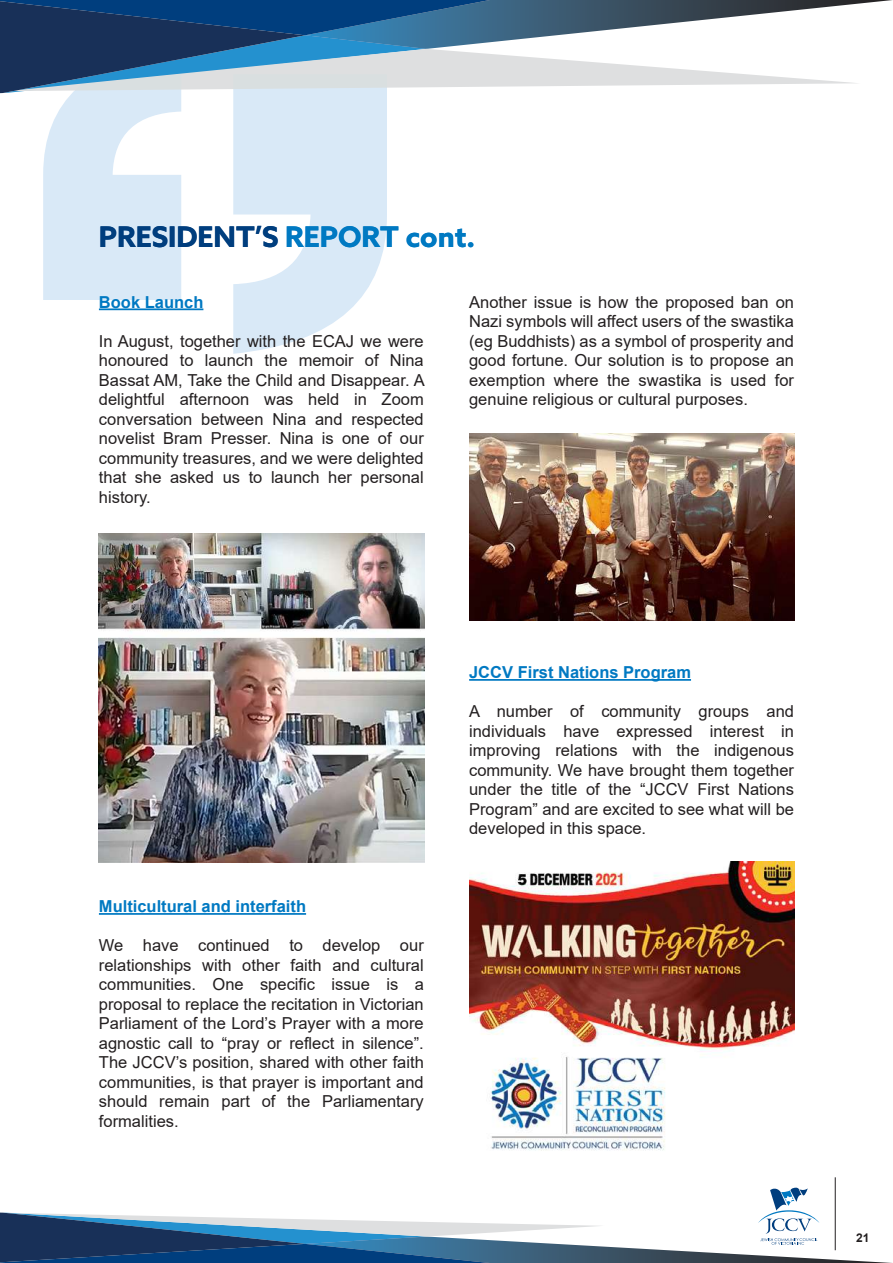
<style>
.page{position:relative;width:893px;height:1263px;background:#fff}
.page>*{position:absolute;margin:0;border:0;box-sizing:border-box;transform-origin:0 0}
.t1{font:700 28.5px "Azo Sans";color:#003e7e}
.t2{font:16.5px/19.5px "Arial";color:#231f20;text-align:justify}
.t3{font:700 16.5px "Arial";color:#0079c2}
.t4{font:700 12px "Arial";color:#231f20}
.s1{color:#0079c2}
</style>
<div class="page">
<hr style="left:835px;top:1177px;width:1px;height:73px;background:#231f20">
<svg style="left:0;top:1187px;width:892px;height:76px"></svg>
<svg style="left:0;top:0;width:892px;height:354px"></svg>
<hr style="left:469px;top:679px;width:222px;height:2px;background:#0079c2">
<hr style="left:99px;top:308px;width:104px;height:2px;background:#0079c2">
<hr style="left:99px;top:913px;width:207px;height:2px;background:#0079c2">
<img style="left:98px;top:534px;width:326px;height:329px">
<img style="left:469px;top:434px;width:325px;height:187px">
<img style="left:469px;top:862px;width:325px;height:289px">
<h1 class="t1" style="left:99px;top:218px;width:378px">PRESIDENT’S <span class="s1">REPORT cont.</span></h1>
<p class="t3" style="left:99px;top:290px;width:106px">Book Launch</p>
<p class="t2" style="left:99px;top:331px;width:327px">In August, together with the ECAJ we were honoured to launch the memoir of Nina Bassat AM, Take the Child and Disappear. A delightful afternoon was held in Zoom conversation between Nina and respected novelist Bram Presser. Nina is one of our community treasures, and we were delighted that she asked us to launch her personal history.</p>
<p class="t2" style="left:469px;top:292px;width:326px">Another issue is how the proposed ban on Nazi symbols will affect users of the swastika (eg Buddhists) as a symbol of prosperity and good fortune. Our solution is to propose an exemption where the swastika is used for genuine religious or cultural purposes.</p>
<p class="t3" style="left:99px;top:895px;width:209px">Multicultural and interfaith</p>
<p class="t2" style="left:99px;top:935px;width:326px">We have continued to develop our relationships with other faith and cultural communities. One specific issue is a proposal to replace the recitation in Victorian Parliament of the Lord’s Prayer with a more agnostic call to “pray or reflect in silence”.<br>The JCCV’s position, shared with other faith communities, is that prayer is important and should remain part of the Parliamentary formalities.</p>
<p class="t3" style="left:469px;top:661px;width:223px">JCCV First Nations Program</p>
<p class="t2" style="left:469px;top:701px;width:326px">A number of community groups and individuals have expressed interest in improving relations with the indigenous community. We have brought them together under the title of the “JCCV First Nations Program” and are excited to see what will be developed in this space.</p>
<p class="t4" style="left:856px;top:1230px;width:15px">21</p>
</div>
